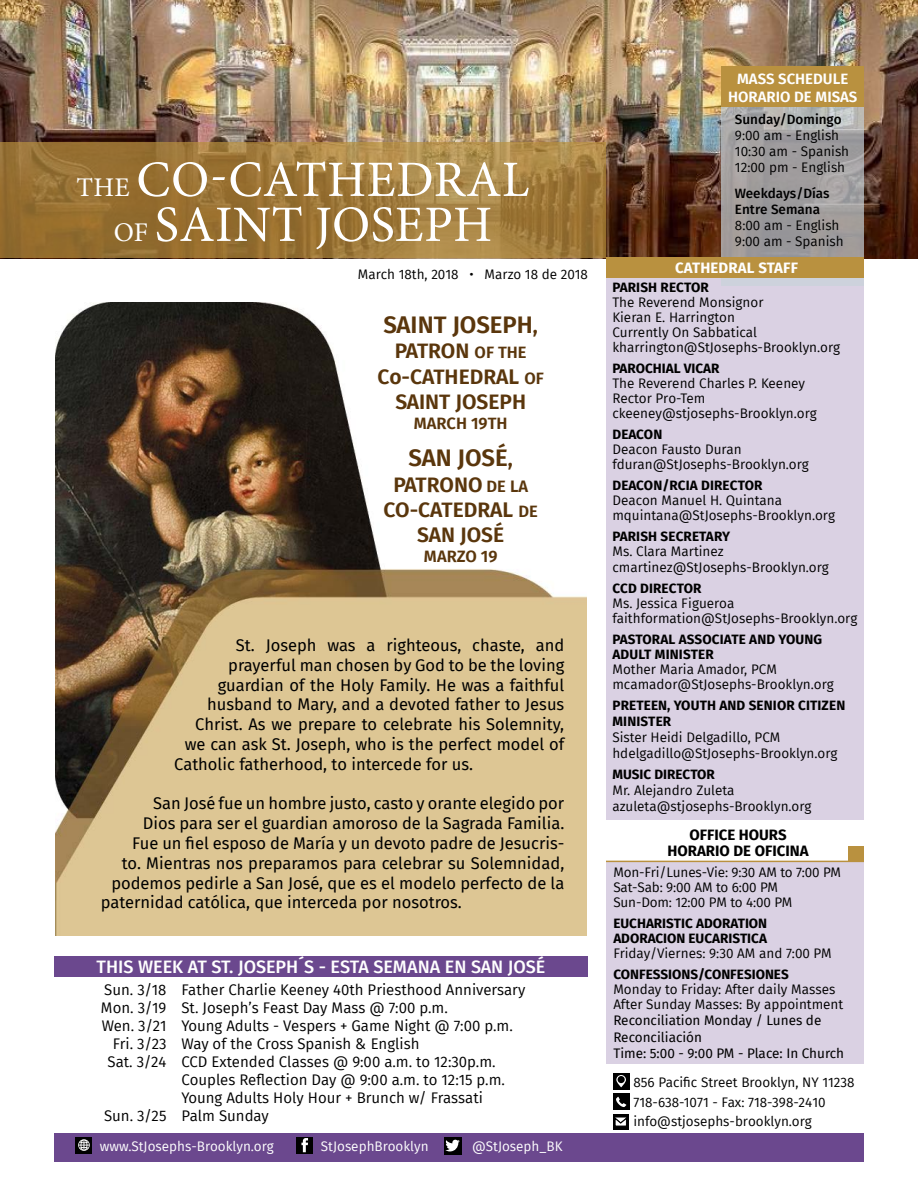
<style>
.page{position:relative;width:918px;height:1188px;background:#fff}
.page>*{position:absolute;margin:0;border:0;box-sizing:border-box;transform-origin:0 0}
.t1{font:51px/45px "Minion Pro";letter-spacing:.01em;color:#fff;text-align:center}
.t2{font:600 24px "Fira Sans";color:#5a360c}
.t3{font:600 21px/25.2px "Fira Sans";color:#5a360c;text-align:center}
.t4{font:500 18px "Fira Sans";color:#fff}
.t5{font:16.5px "Fira Sans";color:#000}
.t6{font:600 16.5px "Fira Sans";color:#5a360c}
.t7{font:15px "Fira Sans";color:#000}
.t8{font:700 15px/16.5px "Fira Sans";color:#000;text-align:center}
.t9{font:600 15px/18px "Fira Sans";color:#fff;text-align:center}
.t10{font:700 15px "Fira Sans";letter-spacing:.01em;color:#fff}
.t11{font:13.5px/15px "Fira Sans";color:#000}
.t12{font:700 13.5px/15px "Fira Sans";color:#000}
.t13{font:13.5px/16.2px "Fira Sans";color:#000}
.t14{font:13.5px "Fira Sans";color:#fff}
.t15{font:500 13.5px/16.2px "Fira Sans";color:#000}
.s1{font-size:27px}
.s2{font-size:21px}
.s3{font-size:16.5px}
</style>
<div class="page">
<img style="left:55px;top:302px;width:532px;height:633px">
<div style="left:606px;top:861px;width:258px;height:203px;background:#dad1e3"></div>
<div style="left:606px;top:276px;width:258px;height:544px;background:#dad1e3"></div>
<div style="left:54px;top:1134px;width:810px;height:28px;background:#6b488e"></div>
<img style="left:0;top:0;width:918px;height:258px">
<svg style="left:721px;top:107px;width:143px;height:178px;background:#a4a2a3"></svg>
<svg style="left:0;top:143px;width:606px;height:115px;background:#9e793a"></svg>
<div style="left:76px;top:1137px;width:16px;height:16px;background:#000"></div>
<svg style="left:78px;top:1139px;width:12px;height:12px"></svg>
<div style="left:297px;top:1137px;width:16px;height:16px;background:#000"></div>
<svg style="left:301px;top:1138px;width:7px;height:14px"></svg>
<svg style="left:444px;top:1137px;width:17px;height:17px"></svg>
<svg style="left:445px;top:1140px;width:15px;height:11px"></svg>
<div style="left:721px;top:66px;width:143px;height:41px;background:#b9913f"></div>
<div style="left:606px;top:258px;width:258px;height:20px;background:#b9913f"></div>
<div style="left:54px;top:956px;width:534px;height:21px;background:#6b488e"></div>
<div style="left:613px;top:1074px;width:16px;height:16px;background:#000"></div>
<svg style="left:616px;top:1075px;width:10px;height:12px"></svg>
<div style="left:618px;top:1076px;width:7px;height:7px;background:#000;border-radius:50%"></div>
<div style="left:613px;top:1094px;width:16px;height:16px;background:#000"></div>
<svg style="left:616px;top:1097px;width:10px;height:10px"></svg>
<div style="left:613px;top:1114px;width:15px;height:15px;background:#000"></div>
<svg style="left:615px;top:1117px;width:12px;height:9px"></svg>
<hr style="left:606px;top:861px;width:258px;height:1px;background:#b9913f">
<div style="left:848px;top:846px;width:16px;height:15px;background:#b9913f"></div>
<h1 class="t1" style="left:77px;top:157px;width:454px"><span class="s1">THE</span> CO-CATHEDRAL<br><span class="s1">OF</span> SAINT JOSEPH</h1>
<p class="t11" style="left:358px;top:267px;width:232px">March 18th, 2018 • Marzo 18 de 2018</p>
<h2 class="t2" style="left:383px;top:305px;width:156px">SAINT JOSEPH<span class="s2">,</span></h2>
<h3 class="t3" style="left:378px;top:337px;width:168px">PATRON <span class="s3">OF THE<br></span>Co-CATHEDRAL <span class="s3">OF<br></span>SAINT JOSEPH</h3>
<p class="t6" style="left:414px;top:409px;width:95px">MARCH 19TH</p>
<h2 class="t2" style="left:409px;top:438px;width:106px">SAN JOSÉ<span class="s2">,</span></h2>
<h3 class="t3" style="left:384px;top:471px;width:156px">PATRONO <span class="s3">DE LA<br></span>CO-CATEDRAL <span class="s3">DE<br></span>SAN JOSÉ</h3>
<p class="t6" style="left:424px;top:543px;width:75px">MARZO 19</p>
<p class="t5" style="left:236px;top:633px;width:330px">St. Joseph was a righteous, chaste, and</p>
<p class="t5" style="left:228px;top:653px;width:338px">prayerful man chosen by God to be the loving</p>
<p class="t5" style="left:218px;top:672px;width:348px">guardian of the Holy Family. He was a faithful</p>
<p class="t5" style="left:207px;top:692px;width:359px">husband to Mary, and a devoted father to Jesus</p>
<p class="t5" style="left:195px;top:712px;width:370px">Christ. As we prepare to celebrate his Solemnity,</p>
<p class="t5" style="left:185px;top:732px;width:381px">we can ask St. Joseph, who is the perfect model of</p>
<p class="t5" style="left:174px;top:752px;width:300px">Catholic fatherhood, to intercede for us.</p>
<p class="t5" style="left:153px;top:791px;width:413px">San José fue un hombre justo, casto y orante elegido por</p>
<p class="t5" style="left:143px;top:811px;width:423px">Dios para ser el guardian amoroso de la Sagrada Familia.</p>
<p class="t5" style="left:132px;top:831px;width:434px">Fue un fiel esposo de María y un devoto padre de Jesucris-</p>
<p class="t5" style="left:122px;top:851px;width:444px">to. Mientras nos preparamos para celebrar su Solemnidad,</p>
<p class="t5" style="left:111px;top:870px;width:454px">podemos pedirle a San José, que es el modelo perfecto de la</p>
<p class="t5" style="left:101px;top:890px;width:363px">paternidad católica, que interceda por nosotros.</p>
<h3 class="t4" style="left:97px;top:952px;width:450px">THIS WEEK AT ST. JOSEPH´S - ESTA SEMANA EN SAN JOSÉ</h3>
<p class="t7" style="left:104px;top:979px;width:423px">Sun. 3/18 Father Charlie Keeney 40th Priesthood Anniversary</p>
<p class="t7" style="left:101px;top:997px;width:349px">Mon. 3/19 St. Joseph’s Feast Day Mass @ 7:00 p.m.</p>
<p class="t7" style="left:102px;top:1015px;width:413px">Wen. 3/21 Young Adults - Vespers + Game Night @ 7:00 p.m.</p>
<p class="t7" style="left:113px;top:1033px;width:308px">Fri. 3/23 Way of the Cross Spanish &amp; English</p>
<p class="t7" style="left:108px;top:1051px;width:390px">Sat. 3/24 CCD Extended Classes @ 9:00 a.m. to 12:30p.m.</p>
<p class="t7" style="left:182px;top:1069px;width:325px">Couples Reflection Day @ 9:00 a.m. to 12:15 p.m.</p>
<p class="t7" style="left:182px;top:1087px;width:303px">Young Adults Holy Hour + Brunch w/ Frassati</p>
<p class="t7" style="left:104px;top:1105px;width:166px">Sun. 3/25 Palm Sunday</p>
<p class="t14" style="left:100px;top:1136px;width:176px">www.StJosephs-Brooklyn.org</p>
<p class="t14" style="left:321px;top:1136px;width:109px">StJosephBrooklyn</p>
<p class="t14" style="left:472px;top:1136px;width:92px">@StJoseph_BK</p>
<p class="t9" style="left:728px;top:69px;width:131px">MASS SCHEDULE<br>HORARIO DE MISAS</p>
<p class="t15" style="left:735px;top:110px;width:108px">Sunday/Domingo</p>
<p class="t11" style="left:735px;top:127px;width:116px;line-height:16.2px">9:00 am - English<br>10:30 am - Spanish<br>12:00 pm - English</p>
<p class="t15" style="left:735px;top:184px;width:96px">Weekdays/Días<br>Entre Semana</p>
<p class="t11" style="left:735px;top:217px;width:110px;line-height:16.2px">8:00 am - English<br>9:00 am - Spanish</p>
<p class="t10" style="left:675px;top:255px;width:124px">CATHEDRAL STAFF</p>
<p class="t12" style="left:612px;top:279px;width:98px">PARISH RECTOR</p>
<p class="t11" style="left:612px;top:294px;width:229px">The Reverend Monsignor<br>Kieran E. Harrington<br>Currently On Sabbatical kharrington@StJosephs-Brooklyn.org</p>
<p class="t12" style="left:612px;top:360px;width:109px">PAROCHIAL VICAR</p>
<p class="t11" style="left:612px;top:375px;width:206px">The Reverend Charles P. Keeney<br>Rector Pro-Tem ckeeney@stjosephs-Brooklyn.org</p>
<p class="t12" style="left:612px;top:426px;width:51px">DEACON</p>
<p class="t11" style="left:612px;top:441px;width:198px">Deacon Fausto Duran fduran@StJosephs-Brooklyn.org</p>
<p class="t12" style="left:612px;top:477px;width:152px">DEACON/RCIA DIRECTOR</p>
<p class="t11" style="left:612px;top:492px;width:224px">Deacon Manuel H. Quintana mquintana@StJosephs-Brooklyn.org</p>
<p class="t12" style="left:612px;top:528px;width:119px">PARISH SECRETARY</p>
<p class="t11" style="left:612px;top:543px;width:218px;line-height:15.8px">Ms. Clara Martinez cmartinez@StJosephs-Brooklyn.org</p>
<p class="t12" style="left:612px;top:580px;width:90px">CCD DIRECTOR</p>
<p class="t11" style="left:612px;top:595px;width:247px">Ms. Jessica Figueroa faithformation@StJosephs-Brooklyn.org</p>
<p class="t12" style="left:612px;top:631px;width:211px">PASTORAL ASSOCIATE AND YOUNG<br>ADULT MINISTER</p>
<p class="t11" style="left:612px;top:661px;width:223px">Mother Maria Amador, PCM mcamador@StJosephs-Brooklyn.org</p>
<p class="t12" style="left:612px;top:697px;width:234px;line-height:15.8px">PRETEEN, YOUTH AND SENIOR CITIZEN<br>MINISTER</p>
<p class="t11" style="left:612px;top:729px;width:227px;line-height:15.8px">Sister Heidi Delgadillo, PCM hdelgadillo@StJosephs-Brooklyn.org</p>
<p class="t12" style="left:612px;top:766px;width:104px">MUSIC DIRECTOR</p>
<p class="t11" style="left:612px;top:782px;width:201px;line-height:15.8px">Mr. Alejandro Zuleta azuleta@stjosephs-Brooklyn.org</p>
<p class="t8" style="left:668px;top:825px;width:143px">OFFICE HOURS<br>HORARIO DE OFICINA</p>
<p class="t11" style="left:613px;top:865px;width:229px">Mon-Fri/Lunes-Vie: 9:30 AM to 7:00 PM<br>Sat-Sab: 9:00 AM to 6:00 PM<br>Sun-Dom: 12:00 PM to 4:00 PM</p>
<p class="t12" style="left:613px;top:915px;width:155px">EUCHARISTIC ADORATION<br>ADORACION EUCARISTICA</p>
<p class="t11" style="left:613px;top:946px;width:220px">Friday/Viernes: 9:30 AM and 7:00 PM</p>
<p class="t12" style="left:613px;top:966px;width:177px">CONFESSIONS/CONFESIONES</p>
<p class="t11" style="left:613px;top:982px;width:231px">Monday to Friday: After daily Masses<br>After Sunday Masses: By appointment</p>
<p class="t13" style="left:613px;top:1012px;width:232px">Reconciliation Monday / Lunes de<br>Reconciliación<br>Time: 5:00 - 9:00 PM - Place: In Church</p>
<p class="t11" style="left:633px;top:1072px;width:223px;line-height:19.5px">856 Pacific Street Brooklyn, NY 11238<br>718-638-1071 - Fax: 718-398-2410 info@stjosephs-brooklyn.org</p>
</div>
